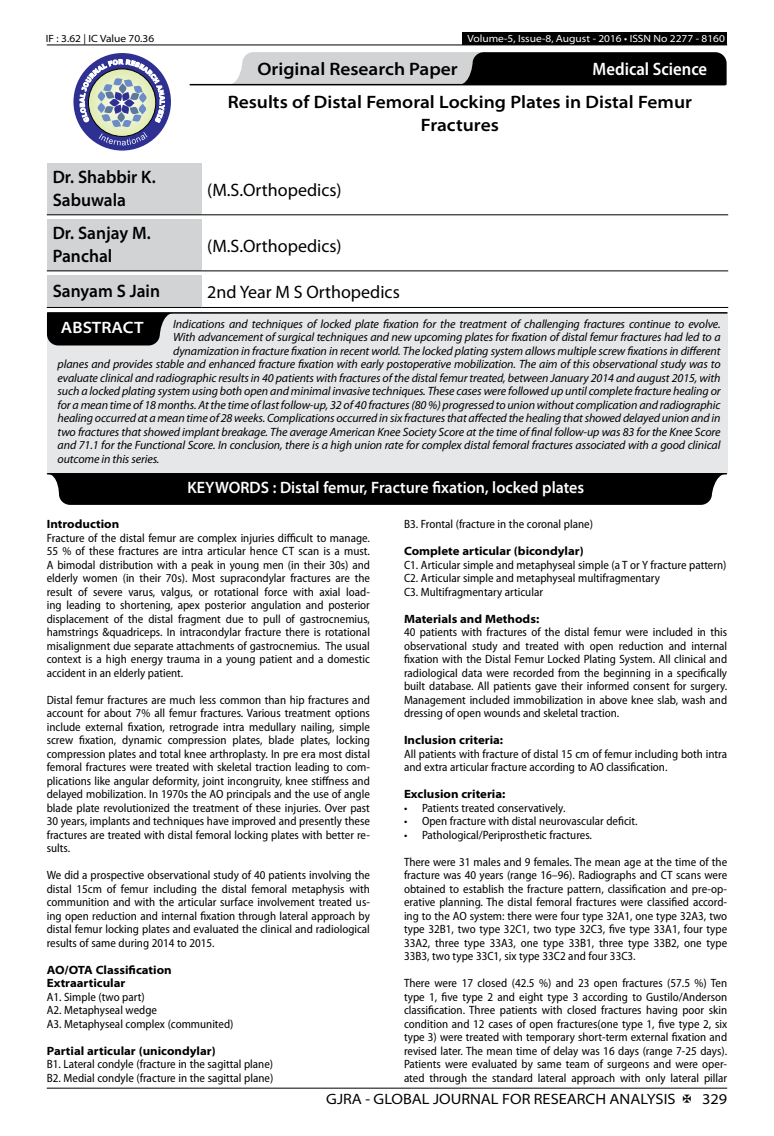
<style>
.page{position:relative;width:774px;height:1136px;background:#fff}
.page>*{position:absolute;margin:0;border:0;box-sizing:border-box;transform-origin:0 0}
.t1{font:600 semi-expanded 18px/23.4px "Myriad Pro";color:#000;text-align:center}
.t2{font:18px "Myriad Pro";color:#000}
.t3{font:600 semi-expanded 18px/23.4px "Myriad Pro";color:#000;scale:.9 1}
.t4{font:600 semi-condensed 18px "Myriad Pro";color:#fff}
.t5{font:600 semi-expanded 16.5px "Myriad Pro";color:#fff;scale:.9 1}
.t6{font:600 semi-expanded 16.5px "Myriad Pro";color:#fff}
.t7{font:semi-expanded 15px "Myriad Pro";color:#000}
.t8{font:semi-condensed 12px/13.5px "Myriad Pro";color:#000;text-align:justify}
.t9{font:italic 12px "Myriad Pro";letter-spacing:-.01em;color:#000}
.t10{font:700 semi-expanded 12px/13.5px "Myriad Pro";color:#000}
.t11{font:semi-expanded 10.5px "Myriad Pro";color:#fff}
.t12{font:semi-expanded 10.5px "Myriad Pro";color:#000}
</style>
<div class="page">
<hr style="left:47px;top:1087px;width:680px;height:1px;background:#000">
<div style="left:462px;top:32px;width:265px;height:13px;background:#000"></div>
<hr style="left:47px;top:45px;width:680px;height:1px;background:#000">
<svg style="left:229px;top:52px;width:498px;height:33px;background:#686969"></svg>
<div style="left:73px;top:53px;width:98px;height:97px;background:#2e3092;border-radius:50%"></div>
<svg style="left:80px;top:59px;width:85px;height:86px"></svg>
<div style="left:47px;top:163px;width:154px;height:52px;background:#d1d3d4"></div>
<hr style="left:47px;top:214px;width:154px;height:1px;background:#000">
<hr style="left:201px;top:214px;width:527px;height:1px;background:#000">
<div style="left:47px;top:219px;width:154px;height:52px;background:#d1d3d4"></div>
<hr style="left:47px;top:270px;width:154px;height:1px;background:#000">
<hr style="left:201px;top:270px;width:527px;height:1px;background:#000">
<div style="left:47px;top:275px;width:154px;height:32px;background:#d1d3d4"></div>
<hr style="left:47px;top:307px;width:154px;height:1px;background:#000">
<hr style="left:201px;top:307px;width:527px;height:1px;background:#000">
<div style="left:47px;top:312px;width:680px;height:161px;background:#e6e7e8"></div>
<hr style="left:48px;top:312px;width:679px;height:1px;background:#000">
<svg style="left:47px;top:313px;width:126px;height:32px;background:#161616"></svg>
<div style="left:47px;top:473px;width:679px;height:32px;background:#000"></div>
<hr style="left:190px;top:84px;width:535px;height:1px;background:#000">
<p class="t12" style="left:46px;top:32px;width:110px">IF : 3.62 | IC Value 70.36</p>
<h1 class="t3" style="left:53px;top:165px;width:116px">Dr. Shabbir K.<br>Sabuwala</h1>
<h1 class="t3" style="left:53px;top:221px;width:110px">Dr. Sanjay M.<br>Panchal</h1>
<p class="t11" style="left:467px;top:32px;width:259px">Volume-5, Issue-8, August - 2016 • ISSN No 2277 - 8160</p>
<h1 class="t1" style="left:257px;top:58px;width:202px">Original Research Paper</h1>
<h1 class="t4" style="left:593px;top:59px;width:116px">Medical Science</h1>
<h1 class="t1" style="left:228px;top:91px;width:466px">Results of Distal Femoral Locking Plates in Distal Femur<br>Fractures</h1>
<h1 class="t2" style="left:207px;top:180px;width:136px">(M.S.Orthopedics)</h1>
<h1 class="t2" style="left:207px;top:236px;width:136px">(M.S.Orthopedics)</h1>
<h1 class="t3" style="left:53px;top:279px;width:121px">Sanyam S Jain</h1>
<h1 class="t2" style="left:207px;top:282px;width:194px">2nd Year M S Orthopedics</h1>
<p class="t9" style="left:173px;top:317px;width:549px">Indications and techniques of locked plate fixation for the treatment of challenging fractures continue to evolve.</p>
<p class="t9" style="left:173px;top:330px;width:549px">With advancement of surgical techniques and new upcoming plates for fixation of distal femur fractures had led to a</p>
<p class="t9" style="left:173px;top:344px;width:549px">dynamization in fracture fixation in recent world. The locked plating system allows multiple screw fixations in different</p>
<p class="t9" style="left:58px;top:357px;width:664px">planes and provides stable and enhanced fracture fixation with early postoperative mobilization. The aim of this observational study was to</p>
<p class="t9" style="left:58px;top:371px;width:664px">evaluate clinical and radiographic results in 40 patients with fractures of the distal femur treated, between January 2014 and august 2015, with</p>
<p class="t9" style="left:58px;top:384px;width:664px">such a locked plating system using both open and minimal invasive techniques. These cases were followed up until complete fracture healing or</p>
<p class="t9" style="left:58px;top:398px;width:664px">for a mean time of 18 months. At the time of last follow-up, 32 of 40 fractures (80 %) progressed to union without complication and radiographic</p>
<p class="t9" style="left:58px;top:411px;width:664px">healing occurred at a mean time of 28 weeks. Complications occurred in six fractures that affected the healing that showed delayed union and in</p>
<p class="t9" style="left:58px;top:425px;width:664px">two fractures that showed implant breakage. The average American Knee Society Score at the time of final follow-up was 83 for the Knee Score</p>
<p class="t9" style="left:58px;top:438px;width:664px">and 71.1 for the Functional Score. In conclusion, there is a high union rate for complex distal femoral fractures associated with a good clinical</p>
<p class="t9" style="left:58px;top:452px;width:103px">outcome in this series.</p>
<h2 class="t6" style="left:61px;top:318px;width:84px">ABSTRACT</h2>
<h2 class="t5" style="left:188px;top:478px;width:442px">KEYWORDS : Distal femur, Fracture fixation, locked plates</h2>
<p class="t10" style="left:47px;top:517px;width:74px">Introduction</p>
<p class="t8" style="left:47px;top:531px;width:325px">Fracture of the distal femur are complex injuries difficult to manage.<br>55 % of these fractures are intra articular hence CT scan is a must.<br>A bimodal distribution with a peak in young men (in their 30s) and elderly women (in their 70s). Most supracondylar fractures are the result of severe varus, valgus, or rotational force with axial load&shy;ing leading to shortening, apex posterior angulation and posterior displacement of the distal fragment due to pull of gastrocnemius, hamstrings &amp;quadriceps. In intracondylar fracture there is rotational misalignment due separate attachments of gastrocnemius. The usual context is a high energy trauma in a young patient and a domestic accident in an elderly patient.</p>
<p class="t8" style="left:47px;top:693px;width:325px">Distal femur fractures are much less common than hip fractures and account for about 7% all femur fractures. Various treatment options include external fixation, retrograde intra medullary nailing, simple screw fixation, dynamic compression plates, blade plates, locking compression plates and total knee arthroplasty. In pre era most distal femoral fractures were treated with skeletal traction leading to com&shy;plications like angular deformity, joint incongruity, knee stiffness and delayed mobilization. In 1970s the AO principals and the use of angle blade plate revolutionized the treatment of these injuries. Over past 30 years, implants and techniques have improved and presently these fractures are treated with distal femoral locking plates with better re&shy;sults.</p>
<p class="t8" style="left:47px;top:868px;width:325px">We did a prospective observational study of 40 patients involving the distal 15cm of femur including the distal femoral metaphysis with communition and with the articular surface involvement treated us&shy;ing open reduction and internal fixation through lateral approach by distal femur locking plates and evaluated the clinical and radiological results of same during 2014 to 2015.</p>
<p class="t10" style="left:47px;top:963px;width:127px">AO/OTA Classification<br>Extraarticular</p>
<p class="t8" style="left:47px;top:990px;width:188px;text-align:left">A1. Simple (two part)<br>A2. Metaphyseal wedge<br>A3. Metaphyseal complex (communited)</p>
<p class="t10" style="left:47px;top:1044px;width:170px">Partial articular (unicondylar)</p>
<p class="t8" style="left:47px;top:1057px;width:228px">B1. Lateral condyle (fracture in the sagittal plane)<br>B2. Medial condyle (fracture in the sagittal plane)</p>
<p class="t8" style="left:404px;top:517px;width:191px">B3. Frontal (fracture in the coronal plane)</p>
<p class="t10" style="left:404px;top:544px;width:181px">Complete articular (bicondylar)</p>
<p class="t8" style="left:404px;top:558px;width:324px;text-align:left">C1. Articular simple and metaphyseal simple (a T or Y fracture pattern)<br>C2. Articular simple and metaphyseal multifragmentary<br>C3. Multifragmentary articular</p>
<p class="t10" style="left:404px;top:612px;width:137px">Materials and Methods:</p>
<p class="t8" style="left:404px;top:625px;width:325px">40 patients with fractures of the distal femur were included in this observational study and treated with open reduction and internal fixation with the Distal Femur Locked Plating System. All clinical and radiological data were recorded from the beginning in a specifically built database. All patients gave their informed consent for surgery.<br>Management included immobilization in above knee slab, wash and dressing of open wounds and skeletal traction.</p>
<p class="t10" style="left:404px;top:733px;width:101px">Inclusion criteria:</p>
<p class="t8" style="left:404px;top:747px;width:325px">All patients with fracture of distal 15 cm of femur including both intra and extra articular fracture according to AO classification.</p>
<p class="t10" style="left:404px;top:787px;width:103px">Exclusion criteria:</p>
<p class="t8" style="left:404px;top:801px;width:163px">• Patients treated conservatively.</p>
<p class="t8" style="left:404px;top:814px;width:235px">• Open fracture with distal neurovascular deficit.</p>
<p class="t8" style="left:404px;top:828px;width:190px">• Pathological/Periprosthetic fractures.</p>
<p class="t8" style="left:404px;top:855px;width:325px">There were 31 males and 9 females. The mean age at the time of the fracture was 40 years (range 16–96). Radiographs and CT scans were obtained to establish the fracture pattern, classification and pre-op&shy;erative planning. The distal femoral fractures were classified accord&shy;ing to the AO system: there were four type 32A1, one type 32A3, two type 32B1, two type 32C1, two type 32C3, five type 33A1, four type 33A2, three type 33A3, one type 33B1, three type 33B2, one type 33B3, two type 33C1, six type 33C2 and four 33C3.</p>
<p class="t8" style="left:404px;top:976px;width:325px">There were 17 closed (42.5 %) and 23 open fractures (57.5 %) Ten type 1, five type 2 and eight type 3 according to Gustilo/Anderson classification. Three patients with closed fractures having poor skin condition and 12 cases of open fractures(one type 1, five type 2, six type 3) were treated with temporary short-term external fixation and revised later. The mean time of delay was 16 days (range 7-25 days).<br>Patients were evaluated by same team of surgeons and were oper&shy;ated through the standard lateral approach with only lateral pillar</p>
<p class="t7" style="left:326px;top:1090px;width:351px">GJRA - GLOBAL JOURNAL FOR RESEARCH ANALYSIS</p>
<p class="t7" style="left:702px;top:1090px;width:27px">329</p>
</div>
